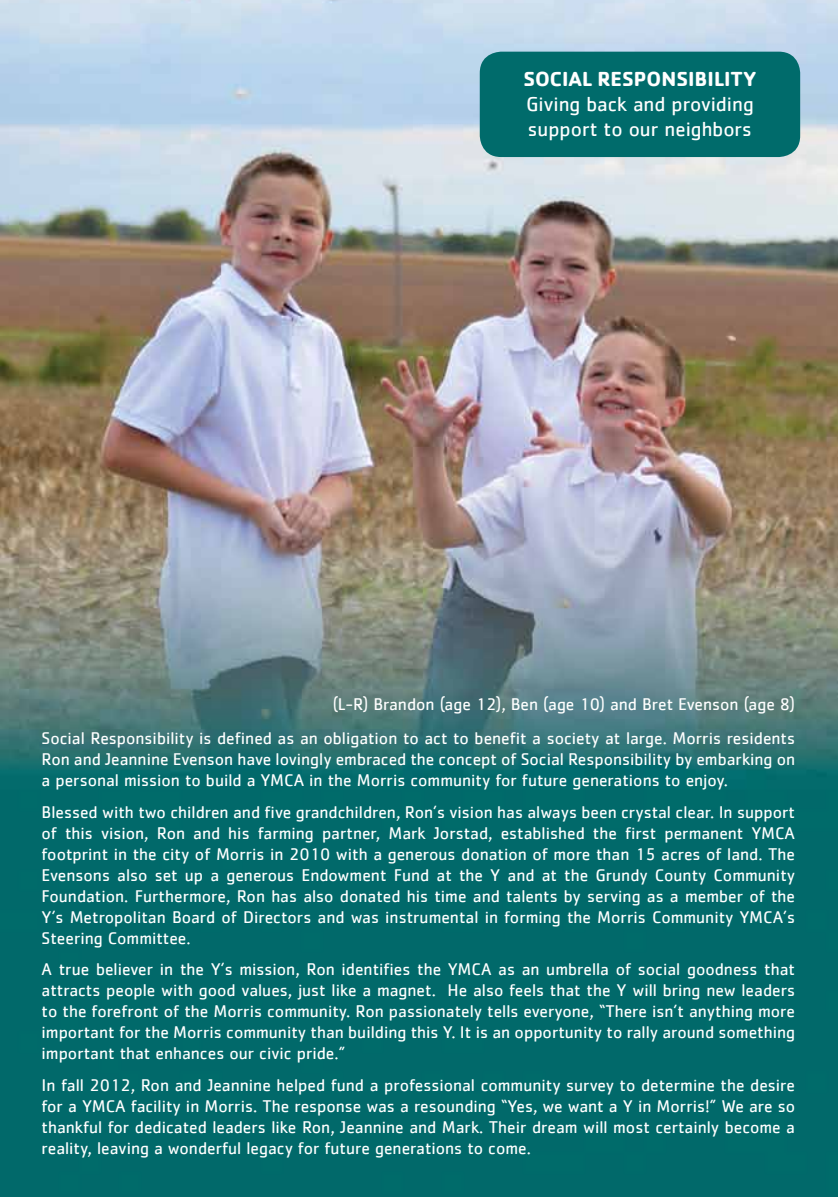
<style>
.page{position:relative;width:838px;height:1197px;background:#fff}
.page>*{position:absolute;margin:0;border:0;box-sizing:border-box;transform-origin:0 0}
.t1{font:21px/25.2px "Cachet";color:#fff}
.t2{font:700 21px "Cachet";color:#fff}
.t3{font:17.5px/21px "Cachet";color:#fff;text-align:justify}
</style>
<div class="page">
<img style="left:0;top:0;width:838px;height:1197px">
<div style="left:480px;top:52px;width:320px;height:105px;background:#006b6b;border-radius:21px"></div>
<p class="t2" style="left:523px;top:65px;width:233px">SOCIAL RESPONSIBILITY</p>
<p class="t1" style="left:526px;top:91px;width:229px">Giving back and providing support to our neighbors</p>
<p class="t3" style="left:333px;top:693px;width:464px">(L-R) Brandon (age 12), Ben (age 10) and Bret Evenson (age 8)</p>
<p class="t3" style="left:42px;top:727px;width:755px">Social Responsibility is defined as an obligation to act to benefit a society at large. Morris residents Ron and Jeannine Evenson have lovingly embraced the concept of Social Responsibility by embarking on a personal mission to build a YMCA in the Morris community for future generations to enjoy.</p>
<p class="t3" style="left:42px;top:801px;width:755px">Blessed with two children and five grandchildren, Ron’s vision has always been crystal clear. In support of this vision, Ron and his farming partner, Mark Jorstad, established the first permanent YMCA footprint in the city of Morris in 2010 with a generous donation of more than 15 acres of land. The Evensons also set up a generous Endowment Fund at the Y and at the Grundy County Community Foundation. Furthermore, Ron has also donated his time and talents by serving as a member of the Y’s Metropolitan Board of Directors and was instrumental in forming the Morris Community YMCA’s Steering Committee.</p>
<p class="t3" style="left:42px;top:958px;width:755px">A true believer in the Y’s mission, Ron identifies the YMCA as an umbrella of social goodness that attracts people with good values, just like a magnet. He also feels that the Y will bring new leaders to the forefront of the Morris community. Ron passionately tells everyone, “There isn’t anything more important for the Morris community than building this Y. It is an opportunity to rally around something important that enhances our civic pride.”</p>
<p class="t3" style="left:42px;top:1074px;width:755px">I n fall 2012, Ron and Jeannine helped fund a professional community survey to determine the desire for a YMCA facility in Morris. The response was a resounding “Yes, we want a Y in Morris!” We are so thankful for dedicated leaders like Ron, Jeannine and Mark. Their dream will most certainly become a reality, leaving a wonderful legacy for future generations to come.</p>
</div>
